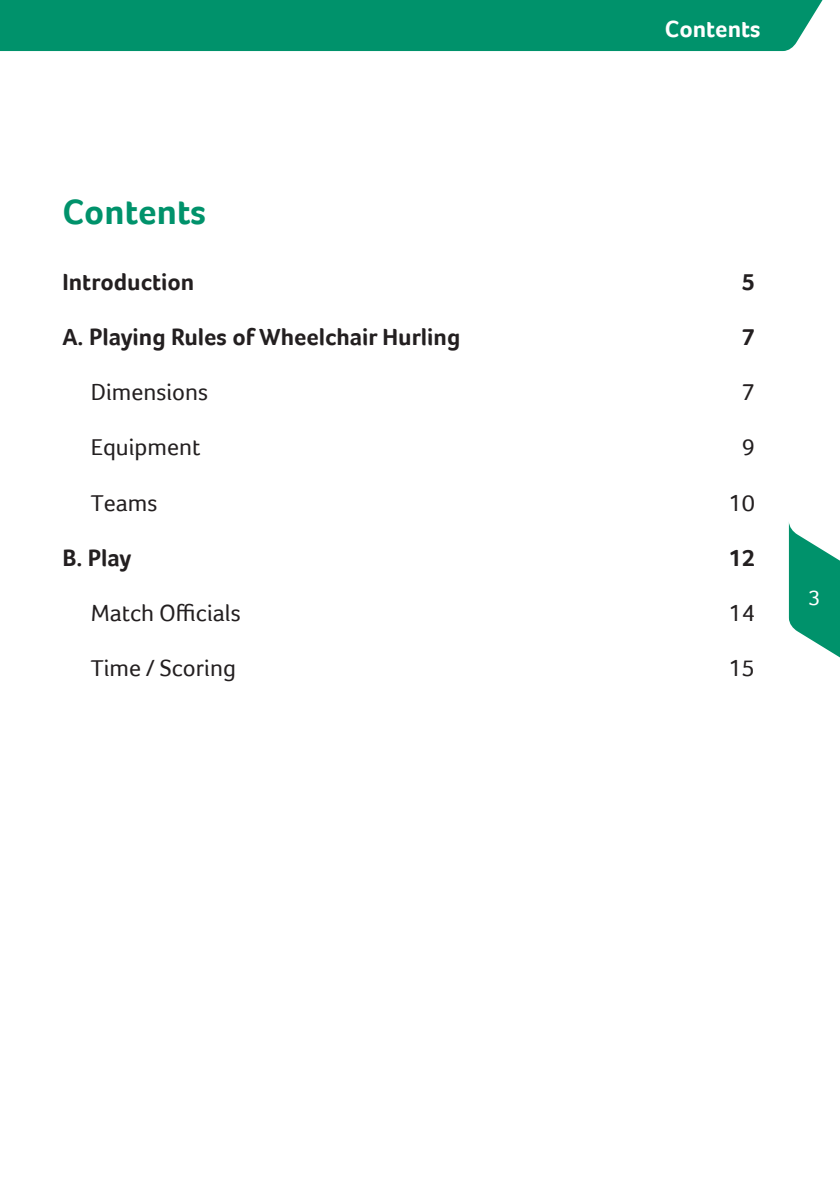
<style>
.page{position:relative;width:840px;height:1191px;background:#fff}
.page>*{position:absolute;margin:0;border:0;box-sizing:border-box;transform-origin:0 0}
.Titles{font:700 36px "Foco";color:#00926b}
.text_body{font:24px "Foco";color:#231f20}
.text_body-2{font:700 24px "Foco";color:#231f20}
.t1{font:700 24px "Foco";color:#fff}
.t2{font:22px "Foco";color:#fff}
</style>
<div class="page">
<svg style="left:788px;top:522px;width:51px;height:135px"></svg>
<div style="left:0;top:0;width:823px;height:51px;background:#00926b"></div>
<p class="t1" style="left:664px;top:15px;width:97px">Contents</p>
<p class="Titles" style="left:62px;top:191px;width:145px">Contents</p>
<p class="text_body-2" style="left:62px;top:268px;width:133px">Introduction</p>
<p class="text_body-2" style="left:741px;top:268px;width:15px">5</p>
<p class="text_body-2" style="left:62px;top:323px;width:399px">A. Playing Rules of Wheelchair Hurling</p>
<p class="text_body-2" style="left:741px;top:323px;width:15px">7</p>
<p class="text_body" style="left:91px;top:378px;width:119px">Dimensions</p>
<p class="text_body" style="left:741px;top:378px;width:15px">7</p>
<p class="text_body" style="left:91px;top:433px;width:111px">Equipment</p>
<p class="text_body" style="left:741px;top:433px;width:15px">9</p>
<p class="text_body" style="left:91px;top:488px;width:68px">Teams</p>
<p class="text_body" style="left:728px;top:488px;width:28px">10</p>
<p class="text_body-2" style="left:62px;top:543px;width:70px">B. Play</p>
<p class="text_body-2" style="left:728px;top:543px;width:28px">12</p>
<p class="text_body" style="left:91px;top:598px;width:151px">Match Officials</p>
<p class="text_body" style="left:728px;top:598px;width:28px">14</p>
<p class="text_body" style="left:91px;top:653px;width:147px">Time / Scoring</p>
<p class="text_body" style="left:728px;top:653px;width:28px">15</p>
<p class="t2" style="left:808px;top:584px;width:14px">3</p>
</div>
